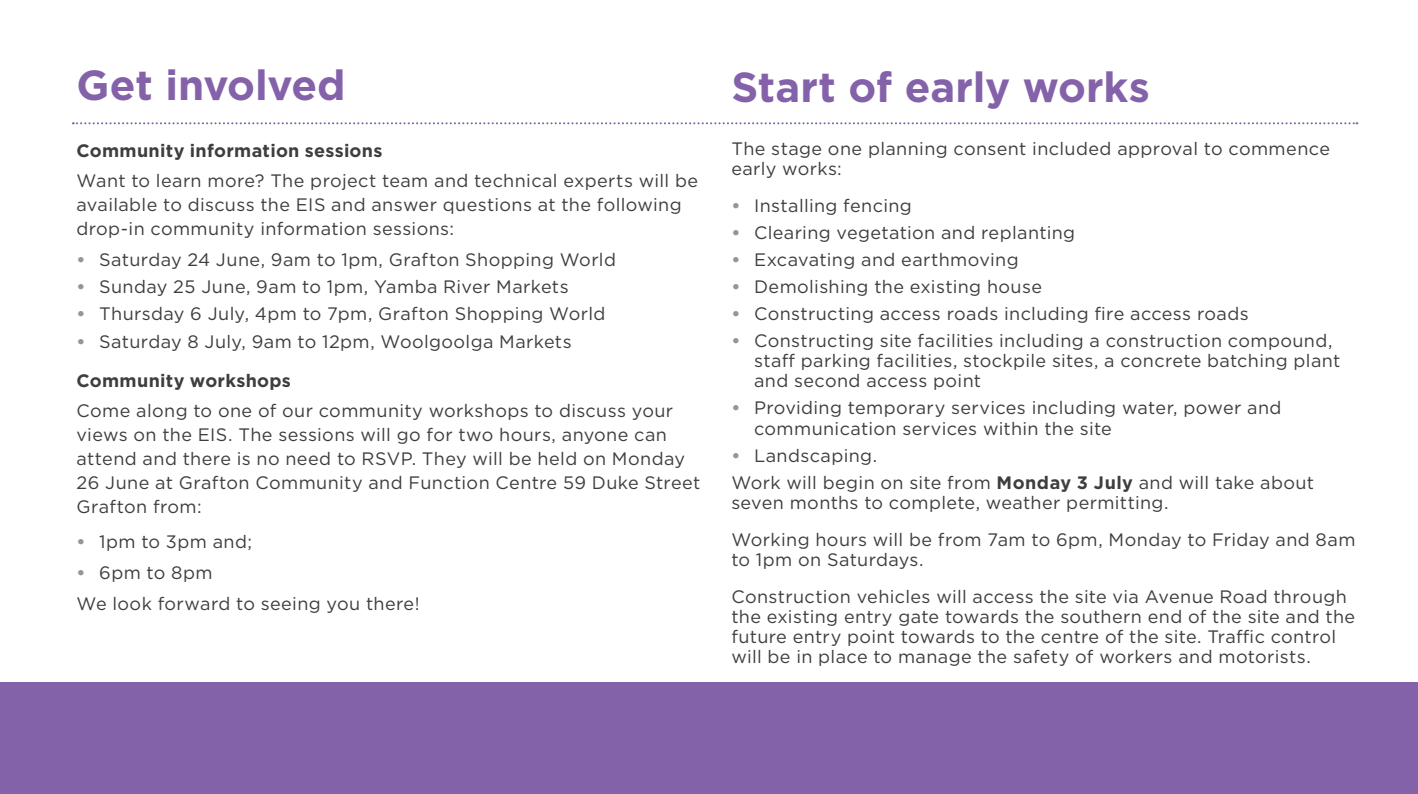
<style>
.page{position:relative;width:1418px;height:794px;background:#fff}
.page>*{position:absolute;margin:0;border:0;box-sizing:border-box;transform-origin:0 0}
.t1{font:700 42px "Gotham";letter-spacing:-.005em;color:#8462aa}
._6__Body_Copy_-_P{font:18px/20px "Gotham";letter-spacing:.02em;color:#3e3e3f}
.Body_B4_Bullet{font:18px/24px "Gotham";letter-spacing:.02em;color:#3e3e3f}
.H4{font:700 18px "Gotham";letter-spacing:.015em;color:#3e3e3f}
.Bullets{font:18px "Gotham";letter-spacing:.02em;color:#3e3e3f}
.s1{font-weight:700;color:#939598}
.s2{font-weight:700}
</style>
<div class="page">
<div style="left:0;top:682px;width:1417px;height:112px;background:#8462aa"></div>
<svg style="left:73px;top:122px;width:1284px;height:2px"></svg>
<h2 class="t1" style="left:76px;top:61px;width:271px">Get involved</h2>
<p class="H4" style="left:76px;top:140px;width:307px">Community information sessions</p>
<p class="Body_B4_Bullet" style="left:76px;top:168px;width:623px">Want to learn more? The project team and technical experts will be available to discuss the EIS and answer questions at the following drop-in community information sessions:</p>
<p class="_6__Body_Copy_-_P" style="left:76px;top:249px;width:541px"><span class="s1">•</span> Saturday 24 June, 9am to 1pm, Grafton Shopping World</p>
<p class="_6__Body_Copy_-_P" style="left:76px;top:277px;width:494px"><span class="s1">•</span> Sunday 25 June, 9am to 1pm, Yamba River Markets</p>
<p class="_6__Body_Copy_-_P" style="left:76px;top:304px;width:530px"><span class="s1">•</span> Thursday 6 July, 4pm to 7pm, Grafton Shopping World</p>
<p class="_6__Body_Copy_-_P" style="left:76px;top:331px;width:496px"><span class="s1">•</span> Saturday 8 July, 9am to 12pm, Woolgoolga Markets</p>
<p class="H4" style="left:76px;top:370px;width:216px">Community workshops</p>
<p class="Body_B4_Bullet" style="left:76px;top:398px;width:625px">Come along to one of our community workshops to discuss your views on the EIS. The sessions will go for two hours, anyone can attend and there is no need to RSVP. They will be held on Monday 26 June at Grafton Community and Function Centre 59 Duke Street Grafton from:</p>
<p class="_6__Body_Copy_-_P" style="left:76px;top:531px;width:177px"><span class="s1">•</span> 1pm to 3pm and;</p>
<p class="_6__Body_Copy_-_P" style="left:76px;top:562px;width:138px"><span class="s1">•</span> 6pm to 8pm</p>
<p class="Bullets" style="left:76px;top:592px;width:345px">We look forward to seeing you there!</p>
<h2 class="t1" style="left:731px;top:63px;width:420px">Start of early works</h2>
<p class="_6__Body_Copy_-_P" style="left:731px;top:138px;width:600px">The stage one planning consent included approval to commence early works:</p>
<p class="_6__Body_Copy_-_P" style="left:731px;top:195px;width:182px"><span class="s1">•</span> Installing fencing</p>
<p class="_6__Body_Copy_-_P" style="left:731px;top:222px;width:345px"><span class="s1">•</span> Clearing vegetation and replanting</p>
<p class="_6__Body_Copy_-_P" style="left:731px;top:249px;width:289px"><span class="s1">•</span> Excavating and earthmoving</p>
<p class="_6__Body_Copy_-_P" style="left:731px;top:276px;width:312px"><span class="s1">•</span> Demolishing the existing house</p>
<p class="_6__Body_Copy_-_P" style="left:731px;top:303px;width:519px"><span class="s1">•</span> Constructing access roads including fire access roads</p>
<p class="_6__Body_Copy_-_P" style="left:754px;top:330px;width:588px;text-indent:-23px"><span class="s1">•</span> Constructing site facilities including a construction compound, staff parking facilities, stockpile sites, a concrete batching plant and second access point</p>
<p class="_6__Body_Copy_-_P" style="left:754px;top:398px;width:529px;text-indent:-23px"><span class="s1">•</span> Providing temporary services including water, power and communication services within the site</p>
<p class="_6__Body_Copy_-_P" style="left:731px;top:445px;width:147px"><span class="s1">•</span> Landscaping.</p>
<p class="_6__Body_Copy_-_P" style="left:731px;top:472px;width:584px">Work will begin on site from <span class="s2">Monday 3 July</span> and will take about seven months to complete, weather permitting.</p>
<p class="_6__Body_Copy_-_P" style="left:731px;top:529px;width:625px">Working hours will be from 7am to 6pm, Monday to Friday and 8am to 1pm on Saturdays.</p>
<p class="_6__Body_Copy_-_P" style="left:731px;top:586px;width:625px">Construction vehicles will access the site via Avenue Road through the existing entry gate towards the southern end of the site and the future entry point towards to the centre of the site. Traffic control will be in place to manage the safety of workers and motorists.</p>
</div>
